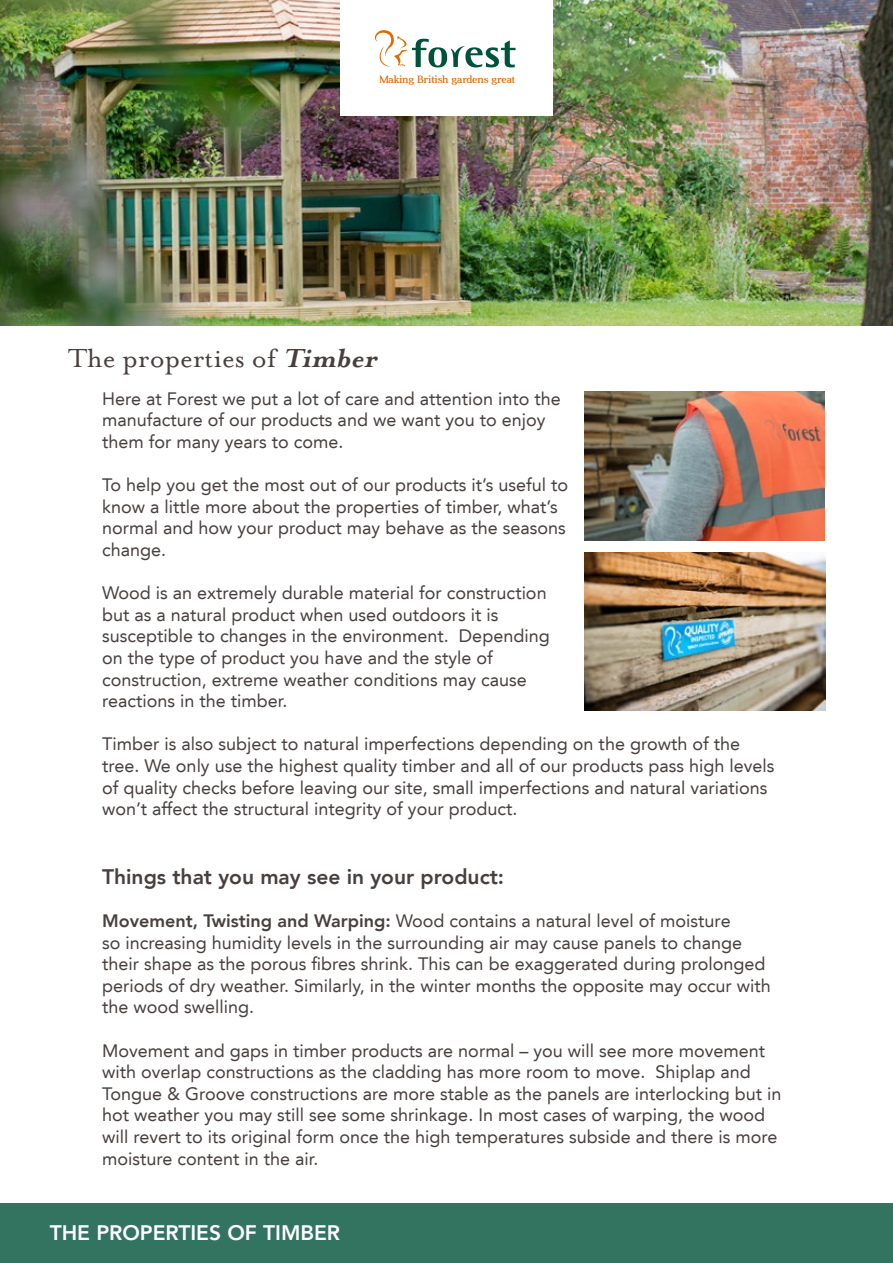
<style>
.page{position:relative;width:893px;height:1263px;background:#fff}
.page>*{position:absolute;margin:0;border:0;box-sizing:border-box;transform-origin:0 0}
.t1{font:30px "Mrs Eaves OT";color:#47403e}
.t2{font:800 21px "Avenir LT";color:#47403e}
.t3{font:800 21px "Avenir LT";color:#fff}
.t4{font:18px/21.6px "Avenir LT";color:#47403e}
.t5{font:10.65px "Aver";letter-spacing:-.02em;color:#de6b02;scale:1.05 1}
.s1{font-weight:700;font-style:italic}
.s2{font-weight:800}
</style>
<div class="page">
<div style="left:0;top:1203px;width:893px;height:60px;background:#337460"></div>
<img style="left:0;top:0;width:893px;height:325px">
<div style="left:340px;top:0;width:213px;height:115px;background:#fff"></div>
<svg style="left:375px;top:30px;width:140px;height:37px"></svg>
<img style="left:584px;top:391px;width:241px;height:149px">
<img style="left:585px;top:553px;width:240px;height:157px">
<p class="t5" style="left:379px;top:73px;width:131px">Making British gardens great</p>
<h1 class="t1" style="left:68px;top:342px;width:317px">The properties of <span class="s1">Timber</span></h1>
<p class="t4" style="left:102px;top:388px;width:460px">Here at Forest we put a lot of care and attention into the manufacture of our products and we want you to enjoy them for many years to come.</p>
<p class="t4" style="left:102px;top:474px;width:468px">To help you get the most out of our products it’s useful to know a little more about the properties of timber, what’s normal and how your product may behave as the seasons change.</p>
<p class="t4" style="left:102px;top:582px;width:449px">Wood is an extremely durable material for construction but as a natural product when used outdoors it is susceptible to changes in the environment. Depending on the type of product you have and the style of construction, extreme weather conditions may cause reactions in the timber.</p>
<p class="t4" style="left:102px;top:733px;width:674px">Timber is also subject to natural imperfections depending on the growth of the tree. We only use the highest quality timber and all of our products pass high levels of quality checks before leaving our site, small imperfections and natural variations won’t affect the structural integrity of your product.</p>
<p class="t2" style="left:102px;top:864px;width:404px">Things that you may see in your product:</p>
<p class="t4" style="left:102px;top:910px;width:670px"><span class="s2">Movement, Twisting and Warping:</span> Wood contains a natural level of moisture<br>so increasing humidity levels in the surrounding air may cause panels to change their shape as the porous fibres shrink. This can be exaggerated during prolonged periods of dry weather. Similarly, in the winter months the opposite may occur with the wood swelling.</p>
<p class="t4" style="left:102px;top:1039px;width:681px">Movement and gaps in timber products are normal – you will see more movement with overlap constructions as the cladding has more room to move. Shiplap and Tongue &amp; Groove constructions are more stable as the panels are interlocking but in hot weather you may still see some shrinkage. In most cases of warping, the wood will revert to its original form once the high temperatures subside and there is more moisture content in the air.</p>
<p class="t3" style="left:50px;top:1220px;width:292px">THE PROPERTIES OF TIMBER</p>
</div>
